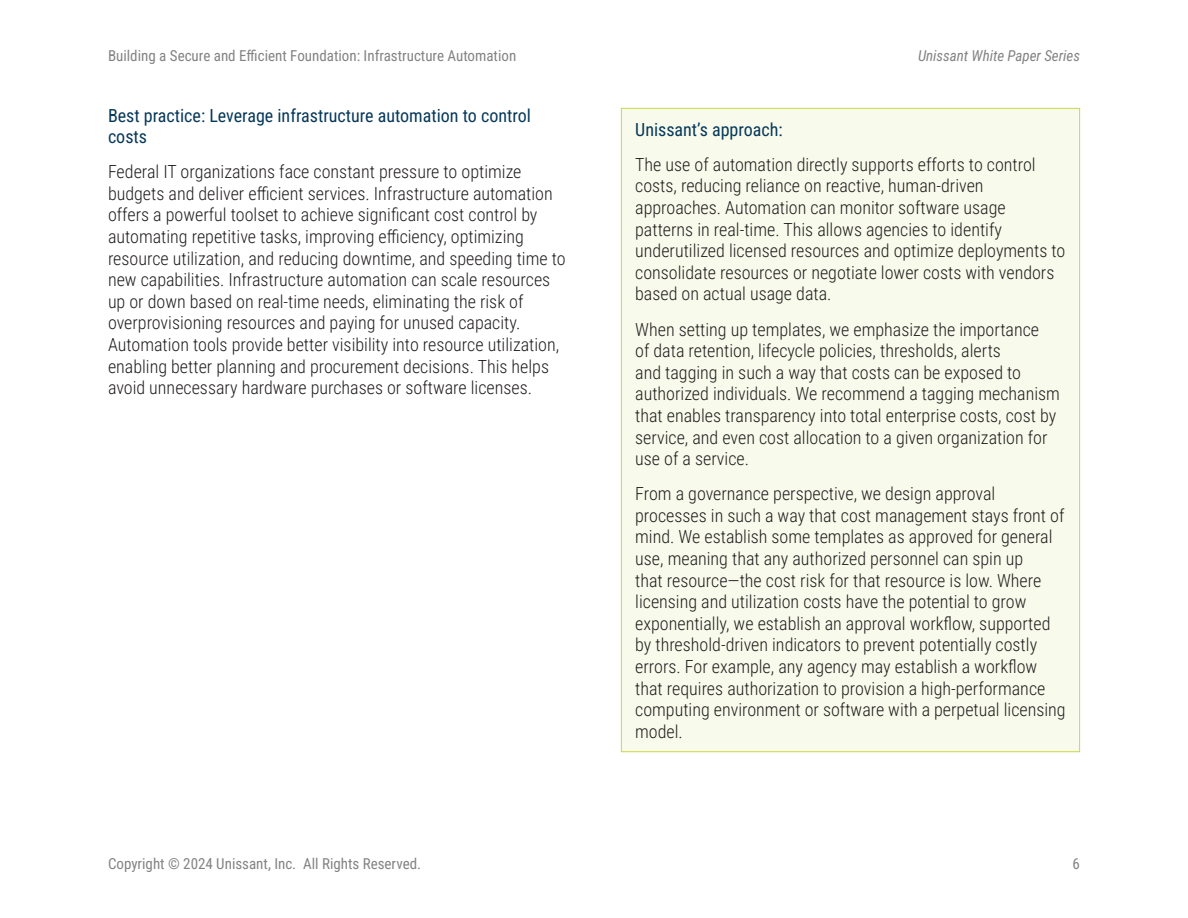
<style>
.page{position:relative;width:1188px;height:918px;background:#fff}
.page>*{position:absolute;margin:0;border:0;box-sizing:border-box;transform-origin:0 0}
.Body{font:300 18px/21.6px "Roboto Condensed";color:#231f20}
.Subheader{font:18px/21.6px "Roboto Condensed";color:#063859}
.t1{font:15px "Roboto Condensed";color:#838383}
.t2{font:italic 15px "Roboto Condensed";color:#838383}
</style>
<div class="page">
<div style="left:621px;top:108px;width:459px;height:644px;background:#f8faeb"></div>
<p class="t1" style="left:108px;top:45px;width:410px">Building a Secure and Efficient Foundation: Infrastructure Automation</p>
<p class="t2" style="left:918px;top:45px;width:163px">Unissant White Paper Series</p>
<p class="Subheader" style="left:108px;top:104px;width:424px">Best practice: Leverage infrastructure automation to control costs</p>
<p class="Body" style="left:108px;top:160px;width:459px">Federal IT organizations face constant pressure to optimize budgets and deliver efficient services. Infrastructure automation offers a powerful toolset to achieve significant cost control by automating repetitive tasks, improving efficiency, optimizing resource utilization, and reducing downtime, and speeding time to new capabilities. Infrastructure automation can scale resources up or down based on real-time needs, eliminating the risk of overprovisioning resources and paying for unused capacity.<br>Automation tools provide better visibility into resource utilization, enabling better planning and procurement decisions. This helps avoid unnecessary hardware purchases or software licenses.</p>
<p class="Subheader" style="left:635px;top:118px;width:149px">Unissant’s approach:</p>
<p class="Body" style="left:635px;top:153px;width:432px">The use of automation directly supports efforts to control costs, reducing reliance on reactive, human-driven approaches. Automation can monitor software usage patterns in real-time. This allows agencies to identify underutilized licensed resources and optimize deployments to consolidate resources or negotiate lower costs with vendors based on actual usage data.</p>
<p class="Body" style="left:635px;top:318px;width:426px">When setting up templates, we emphasize the importance<br>of data retention, lifecycle policies, thresholds, alerts<br>and tagging in such a way that costs can be exposed to authorized individuals. We recommend a tagging mechanism that enables transparency into total enterprise costs, cost by service, and even cost allocation to a given organization for use of a service.</p>
<p class="Body" style="left:635px;top:482px;width:432px">From a governance perspective, we design approval processes in such a way that cost management stays front of mind. We establish some templates as approved for general use, meaning that any authorized personnel can spin up<br>that resource—the cost risk for that resource is low. Where licensing and utilization costs have the potential to grow exponentially, we establish an approval workflow, supported by threshold-driven indicators to prevent potentially costly errors. For example, any agency may establish a workflow that requires authorization to provision a high-performance computing environment or software with a perpetual licensing model.</p>
<p class="t1" style="left:108px;top:853px;width:315px">Copyright © 2024 Unissant, Inc. All Rights Reserved.</p>
<p class="t1" style="left:1073px;top:853px;width:9px">6</p>
</div>
